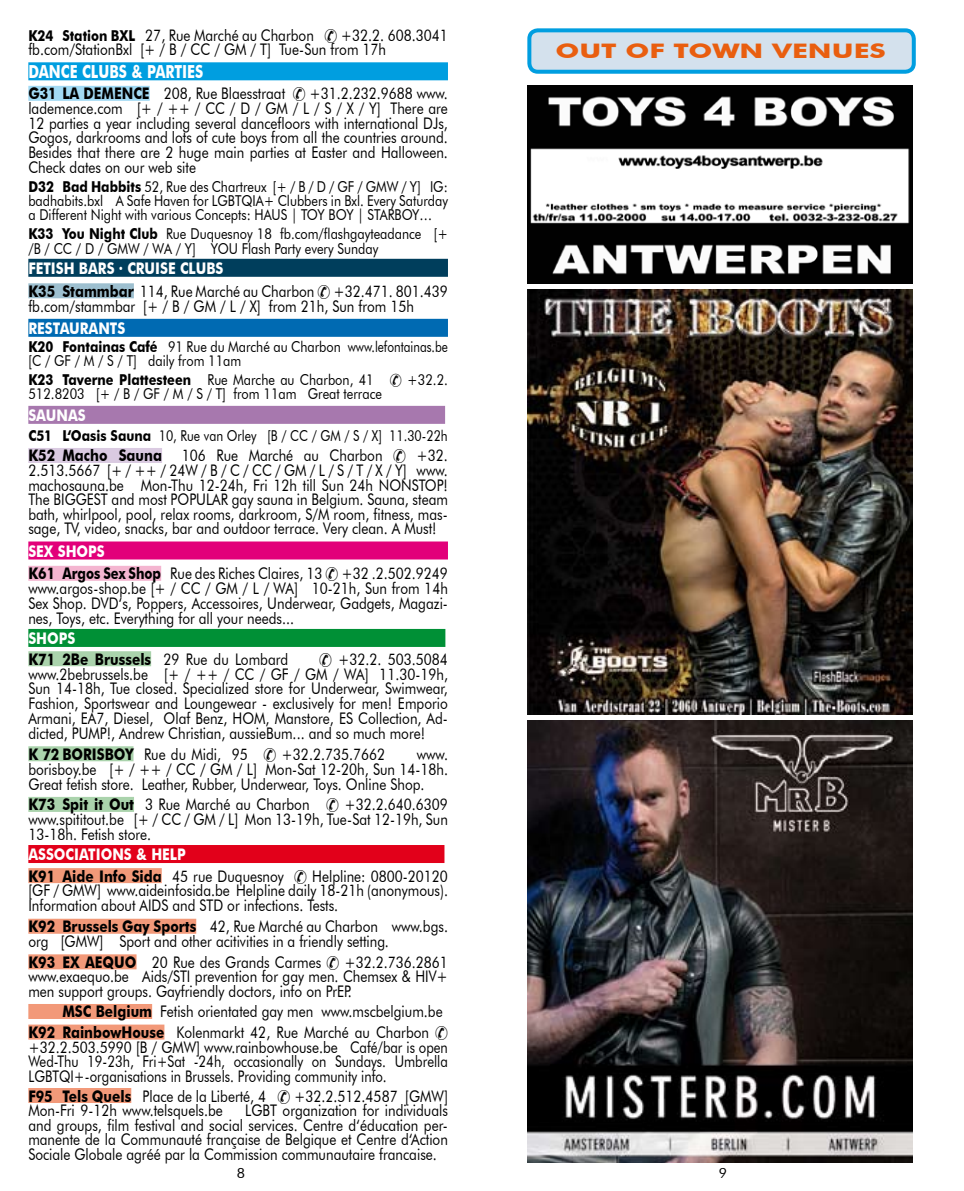
<style>
.page{position:relative;width:964px;height:1191px;background:#fff}
.page>*{position:absolute;margin:0;border:0;box-sizing:border-box;transform-origin:0 0}
.t1{font:700 20px "Futura BT";color:#e95e0f;scale:1.4 1}
.t2{font:700 18px "Futura BT";color:#fff;scale:.78 1}
.t3{font:16px/14.8px "Futura BT";color:#000;text-align:justify;scale:.85 1}
.t4{font:700 16px/21.6px "Futura BT";color:#fff;scale:.85 1}
.t5{font:700 16px/20.8px "Futura BT";color:#000;scale:.85 1}
.t6{font:15px/14px "Futura BT";color:#000;scale:.85 1}
.t7{font:15px "Futura BT";color:#000;scale:.82 1}
.t8{font:700 15px "Futura BT";color:#000;scale:.85 1}
.t9{font:14px "Futura BT";color:#000}
.s1{font-weight:700;font-size:15px}
.s2{font-weight:700}
.s3{font-weight:700;color:#fff}
.s4{font-weight:400}
.s5{color:#fff}
.s6{color:#000}
.s7{font-weight:400;color:#000}
</style>
<div class="page">
<div style="left:28px;top:62px;width:420px;height:18px;background:#009ee0"></div>
<div style="left:28px;top:86px;width:122px;height:15px;background:#a2daf4"></div>
<div style="left:28px;top:259px;width:420px;height:18px;background:#003e5c"></div>
<div style="left:28px;top:283px;width:106px;height:15px;background:#9dbfcf"></div>
<div style="left:28px;top:319px;width:420px;height:18px;background:#006ab2"></div>
<div style="left:28px;top:406px;width:417px;height:18px;background:#a778ae"></div>
<div style="left:28px;top:448px;width:134px;height:15px;background:#dacae1"></div>
<div style="left:28px;top:541px;width:420px;height:18px;background:#e2007a"></div>
<div style="left:28px;top:566px;width:133px;height:15px;background:#f4b5d0"></div>
<div style="left:28px;top:629px;width:417px;height:18px;background:#009036"></div>
<div style="left:28px;top:651px;width:123px;height:15px;background:#aad3ac"></div>
<div style="left:28px;top:746px;width:105px;height:15px;background:#aad3ac"></div>
<div style="left:28px;top:797px;width:106px;height:15px;background:#aad3ac"></div>
<div style="left:28px;top:845px;width:416px;height:18px;background:#e2001a"></div>
<div style="left:28px;top:868px;width:134px;height:15px;background:#f29979"></div>
<div style="left:28px;top:918px;width:168px;height:15px;background:#f29979"></div>
<div style="left:28px;top:954px;width:109px;height:15px;background:#f29979"></div>
<div style="left:28px;top:1004px;width:124px;height:15px;background:#f29979"></div>
<div style="left:28px;top:1024px;width:136px;height:15px;background:#f29979"></div>
<div style="left:28px;top:1088px;width:103px;height:15px;background:#f29979"></div>
<div style="left:529px;top:30px;width:385px;height:42px;background:#d4e1ed;border-radius:9px"></div>
<div style="left:527px;top:28px;width:389px;height:46px;border:4px solid #009ee0;border-radius:9px"></div>
<img style="left:527px;top:85px;width:386px;height:198px">
<img style="left:527px;top:289px;width:386px;height:425px">
<img style="left:527px;top:720px;width:386px;height:442px">
<p class="t3" style="left:28px;top:27px;width:337px"><span class="s1">K24 Station BXL</span> 27, Rue Marché au Charbon</p>
<p class="t3" style="left:28px;top:27px;width:495px;text-indent:312px">+32.2. 608.3041 fb.com/StationBxl [+ / B / CC / GM / T] Tue-Sun from 17h</p>
<p class="t2" style="left:28px;top:61px;width:226px">DANCE CLUBS &amp; PARTIES</p>
<p class="t3" style="left:28px;top:86px;width:304px"><span class="s2">G31 LA DEMENCE</span> 208, Rue Blaesstraat</p>
<p class="t3" style="left:28px;top:86px;width:495px;text-indent:281px">+31.2.232.9688 www. lademence.com [+ / ++ / CC / D / GM / L / S / X / Y] There are 12 parties a year including several dancefloors with international DJs, Gogos, darkrooms and lots of cute boys from all the countries around.<br>Besides that there are 2 huge main parties at Easter and Halloween.<br>Check dates on our web site</p>
<p class="t6" style="left:28px;top:179px;width:495px;text-align:justify"><span class="s2">D32 Bad Habbits</span> 52, Rue des Chartreux [+ / B / D / GF / GMW / Y] IG: badhabits.bxl A Safe Haven for LGBTQIA+ Clubbers in Bxl. Every Saturday a Different Night with various Concepts: HAUS | TOY BOY | STARBOY…</p>
<p class="t6" style="left:28px;top:226px;width:495px;line-height:15px"><span class="s2">K33 You Night Club</span> Rue Duquesnoy 18 fb.com/flashgayteadance [+ /B / CC / D / GMW / WA / Y] YOU Flash Party every Sunday</p>
<p class="t3" style="left:28px;top:256px;width:495px;line-height:23px"><span class="s3">FETISH BARS · CRUISE CLUBS<br></span><span class="s2">K35 Stammbar</span> 114, Rue Marché au Charbon +32.471. 801.439</p>
<p class="t3" style="left:28px;top:298px;width:455px">fb.com/stammbar [+ / B / GM / L / X] from 21h, Sun from 15h</p>
<p class="t4" style="left:28px;top:317px;width:116px">RESTAURANTS</p>
<p class="t6" style="left:28px;top:339px;width:495px"><span class="s2">K20 Fontainas Café</span> 91 Rue du Marché au Charbon www.lefontainas.be [C / GF / M / S / T] daily from 11am</p>
<p class="t8" style="left:28px;top:370px;width:408px">K23 Taverne Plattesteen <span class="s4">Rue Marche au Charbon, 41</span></p>
<p class="t6" style="left:407px;top:372px;width:49px">+32.2.</p>
<p class="t6" style="left:28px;top:386px;width:417px">512.8203 [+ / B / GF / M / S / T] from 11am Great terrace</p>
<p class="t4" style="left:28px;top:404px;width:69px">SAUNAS</p>
<p class="t7" style="left:28px;top:426px;width:513px"><span class="s2">C51 L‘Oasis Sauna</span> 10, Rue van Orley [B / CC / GM / S / X] 11.30-22h</p>
<p class="t3" style="left:28px;top:448px;width:418px"><span class="s2">K52 Macho Sauna</span> 106 Rue Marché au Charbon</p>
<p class="t3" style="left:28px;top:448px;width:495px;text-indent:388px">+32.<br>2.513.5667 [+ / ++ / 24W / B / C / CC / GM / L / S / T / X / Y] www. machosauna.be Mon-Thu 12-24h, Fri 12h till Sun 24h NONSTOP!<br>The BIGGEST and most POPULAR gay sauna in Belgium. Sauna, steam bath, whirlpool, pool, relax rooms, darkroom, S/M room, fitness, mas&shy;sage, TV, video, snacks, bar and outdoor terrace. Very clean. A Must!</p>
<p class="t3" style="left:28px;top:539px;width:495px;line-height:22.8px"><span class="s3">SEX SHOPS<br></span><span class="s2">K61 Argos Sex Shop</span> Rue des Riches Claires, 13 +32 .2.502.9249</p>
<p class="t3" style="left:28px;top:581px;width:495px">www.argos-shop.be [+ / CC / GM / L / WA] 10-21h, Sun from 14h Sex Shop. DVD‘s, Poppers, Accessoires, Underwear, Gadgets, Magazi&shy;nes, Toys, etc. Everything for all your needs...</p>
<p class="t5" style="left:28px;top:627px;width:307px"><span class="s5">SHOPS<br></span>K71 2Be Brussels <span class="s4">29 Rue du Lombard</span></p>
<p class="t3" style="left:28px;top:651px;width:495px;text-indent:310px">+32.2. 503.5084 www.2bebrussels.be [+ / ++ / CC / GF / GM / WA] 11.30-19h, Sun 14-18h, Tue closed. Specialized store for Underwear, Swimwear, Fashion, Sportswear and Loungewear - exclusively for men! Emporio Armani, EA7, Diesel, Olaf Benz, HOM, Manstore, ES Collection, Ad&shy;dicted, PUMP!, Andrew Christian, aussieBum... and so much more!</p>
<p class="t3" style="left:28px;top:746px;width:260px"><span class="s2">K 72 BORISBOY</span> Rue du Midi, 95</p>
<p class="t3" style="left:282px;top:746px;width:123px">+32.2.735.7662</p>
<p class="t3" style="left:28px;top:746px;width:495px;text-indent:388px">www. borisboy.be [+ / ++ / CC / GM / L] Mon-Sat 12-20h, Sun 14-18h.<br>Great fetish store. Leather, Rubber, Underwear, Toys. Online Shop.</p>
<p class="t3" style="left:28px;top:797px;width:332px"><span class="s2">K73 Spit it Out</span> 3 Rue Marché au Charbon</p>
<p class="t3" style="left:28px;top:797px;width:495px;text-indent:316px">+32.2.640.6309 www.spititout.be [+ / CC / GM / L] Mon 13-19h, Tue-Sat 12-19h, Sun 13-18h. Fetish store.</p>
<p class="t4" style="left:28px;top:843px;width:302px">ASSOCIATIONS &amp; HELP<br><span class="s6">K91 Aide Info Sida</span> <span class="s7">45 rue Duquesnoy</span></p>
<p class="t3" style="left:28px;top:868px;width:495px;text-indent:284px">Helpline: 0800-20120 [GF / GMW] www.aideinfosida.be Helpline daily 18-21h (anonymous).<br>Information about AIDS and STD or infections. Tests.</p>
<p class="t3" style="left:28px;top:919px;width:495px"><span class="s2">K92 Brussels Gay Sports</span> 42, Rue Marché au Charbon www.bgs. org [GMW] Sport and other acitivities in a friendly setting.</p>
<p class="t3" style="left:28px;top:954px;width:346px"><span class="s2">K93 EX AEQUO</span> 20 Rue des Grands Carmes</p>
<p class="t3" style="left:28px;top:954px;width:495px;text-indent:316px">+32.2.736.2861 www.exaequo.be Aids/STI prevention for gay men. Chemsex &amp; HIV+ men support groups. Gayfriendly doctors, info on PrEP.</p>
<p class="t3" style="left:28px;top:1001px;width:489px;line-height:20.6px;text-indent:34px"><span class="s2">MSC Belgium</span> Fetish orientated gay men www.mscbelgium.be<br><span class="s2">K92 RainbowHouse</span> Kolenmarkt 42, Rue Marché au Charbon</p>
<p class="t3" style="left:28px;top:1039px;width:495px">+32.2.503.5990 [B / GMW] www.rainbowhouse.be Café/bar is open Wed-Thu 19-23h, Fri+Sat -24h, occasionally on Sundays. Umbrella LGBTQI+-organisations in Brussels. Providing community info.</p>
<p class="t3" style="left:28px;top:1088px;width:281px"><span class="s2">F95 Tels Quels</span> Place de la Liberté, 4</p>
<p class="t3" style="left:294px;top:1088px;width:183px">+32.2.512.4587 [GMW]</p>
<p class="t3" style="left:28px;top:1102px;width:230px">Mon-Fri 9-12h www.telsquels.be</p>
<p class="t3" style="left:28px;top:1102px;width:495px;text-indent:217px">LGBT organization for individuals and groups, film festival and social services. Centre d‘éducation per&shy;manente de la Communauté française de Belgique et Centre d‘Action Sociale Globale agréé par la Commission communautaire francaise.</p>
<p class="t1" style="left:555px;top:38px;width:237px">OUT OF TOWN VENUES</p>
<p class="t9" style="left:237px;top:1164px;width:10px">8</p>
<p class="t9" style="left:719px;top:1164px;width:10px">9</p>
</div>
